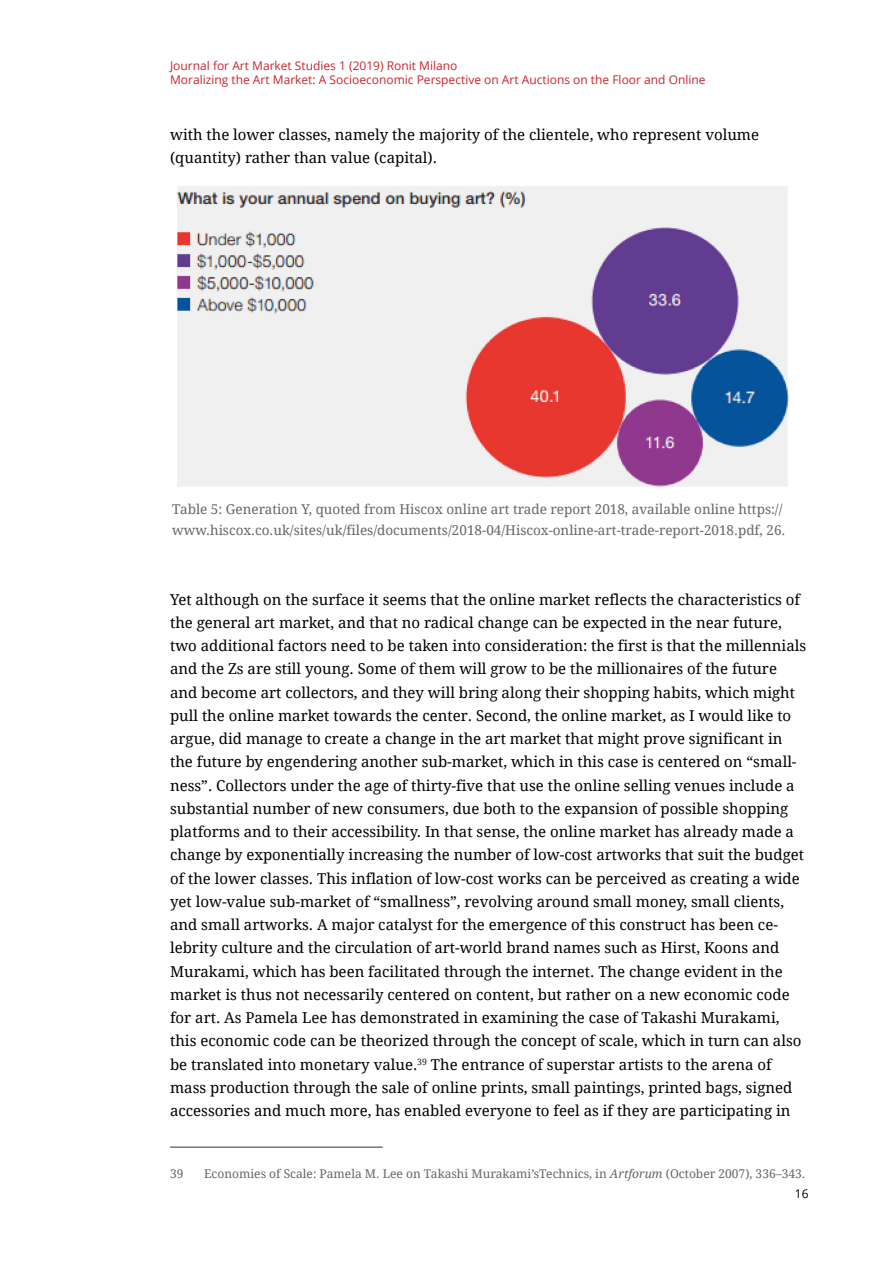
<style>
.page{position:relative;width:893px;height:1263px;background:#fff}
.page>*{position:absolute;margin:0;border:0;box-sizing:border-box;transform-origin:0 0}
.fkm-standard-absatz{font:15px/23.2px "Droid Serif";color:#000}
.t1{font:13.5px/21px "Droid Serif";color:#666}
.t2{font:12px/14.4px "Open Sans";color:#ca252c}
.fkm-fussnoten{font:12px "Droid Serif";color:#666}
.t3{font:12px "Open Sans";color:#000}
.s1{font-style:italic}
</style>
<div class="page">
<hr style="left:170px;top:1146px;width:213px;height:2px;background:#777">
<img style="left:177px;top:186px;width:612px;height:301px">
<p class="t2" style="left:170px;top:58px;width:537px">Journal for Art Market Studies 1 (2019) Ronit Milano<br>Moralizing the Art Market: A Socioeconomic Perspective on Art Auctions on the Floor and Online</p>
<p class="fkm-standard-absatz" style="left:170px;top:123px;width:590px">with the lower classes, namely the majority of the clientele, who represent volume (quantity) rather than value (capital).</p>
<p class="t1" style="left:172px;top:498px;width:615px">Table 5: Generation Y, quoted from Hiscox online art trade report 2018, available online https:// www.hiscox.co.uk/sites/uk/files/documents/2018-04/Hiscox-online-art-trade-report-2018.pdf, 26.</p>
<p class="fkm-standard-absatz" style="left:170px;top:588px;width:638px">Yet although on the surface it seems that the online market reflects the characteristics of the general art market, and that no radical change can be expected in the near future, two additional factors need to be taken into consideration: the first is that the millennials and the Zs are still young. Some of them will grow to be the millionaires of the future and become art collectors, and they will bring along their shopping habits, which might pull the online market towards the center. Second, the online market, as I would like to argue, did manage to create a change in the art market that might prove significant in the future by engendering another sub-market, which in this case is centered on “small&shy;ness”. Collectors under the age of thirty-five that use the online selling venues include a substantial number of new consumers, due both to the expansion of possible shopping platforms and to their accessibility. In that sense, the online market has already made a change by exponentially increasing the number of low-cost artworks that suit the budget of the lower classes. This inflation of low-cost works can be perceived as creating a wide yet low-value sub-market of “smallness”, revolving around small money, small clients, and small artworks. A major catalyst for the emergence of this construct has been ce&shy;lebrity culture and the circulation of art-world brand names such as Hirst, Koons and Murakami, which has been facilitated through the internet. The change evident in the market is thus not necessarily centered on content, but rather on a new economic code for art. As Pamela Lee has demonstrated in examining the case of Takashi Murakami, this economic code can be theorized through the concept of scale, which in turn can also be translated into monetary value.<sup>39</sup> The entrance of superstar artists to the arena of mass production through the sale of online prints, small paintings, printed bags, signed accessories and much more, has enabled everyone to feel as if they are participating in</p>
<p class="fkm-fussnoten" style="left:170px;top:1167px;width:15px">39</p>
<p class="fkm-fussnoten" style="left:204px;top:1167px;width:603px">Economies of Scale: Pamela M. Lee on Takashi Murakami’sTechnics, in <span class="s1">Artforum</span> (October 2007), 336–343.</p>
<p class="t3" style="left:795px;top:1185px;width:15px">16</p>
</div>
